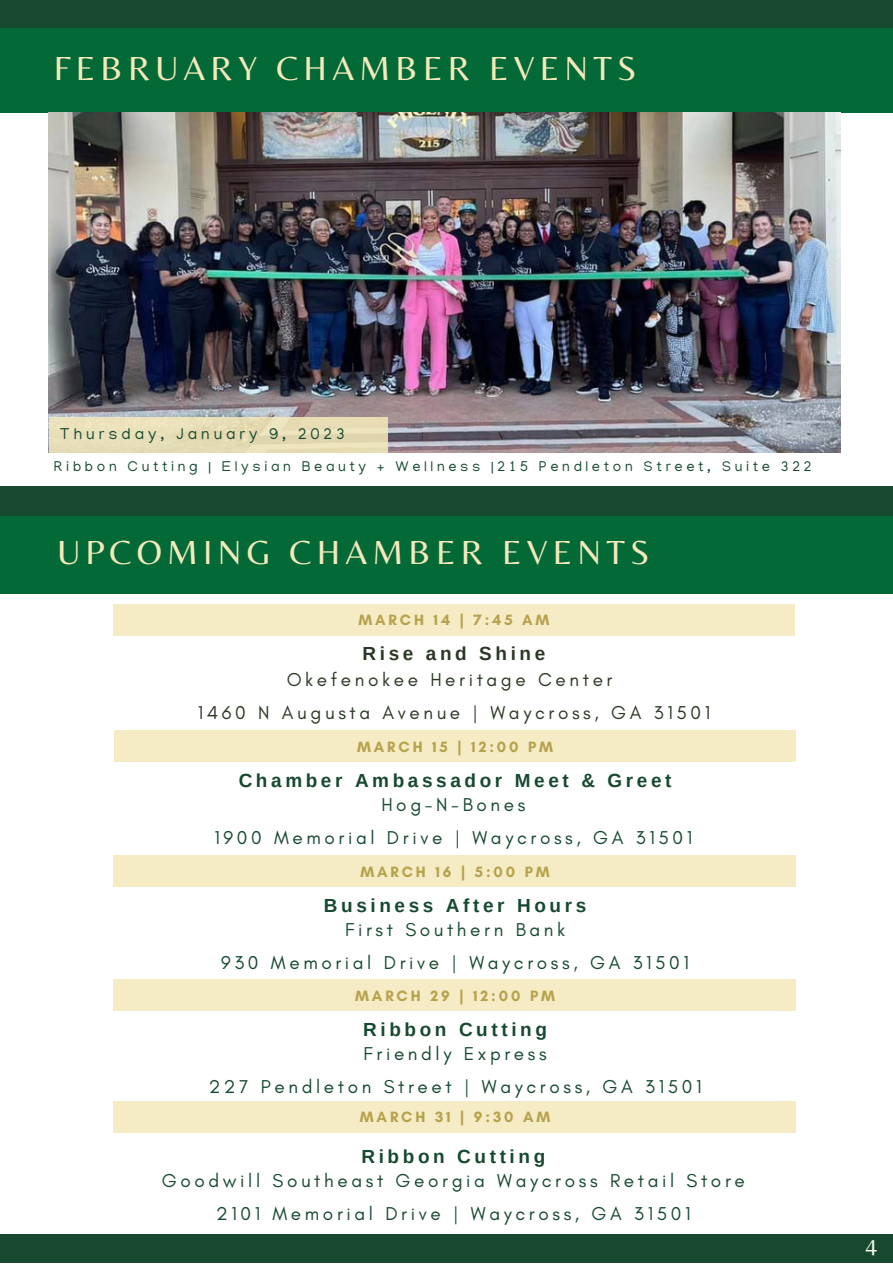
<style>
.page{position:relative;width:893px;height:1264px;background:#fff}
.page>*{position:absolute;margin:0;border:0;box-sizing:border-box;transform-origin:0 0}
.t1{font:34.65px "Belleza";letter-spacing:.15em;color:#f4e9bb}
.t2{font:22.8px "Belleza";color:#f9ffed}
.t3{font:18.9px "Glacial Indifference";letter-spacing:.19em;color:#164930}
.t4{font:700 18.9px "Arimo";letter-spacing:.19em;color:#164930}
.t5{font:18.9px "Glacial Indifference";letter-spacing:.19em;color:#2b3825}
.t6{font:700 18.9px "Arimo";letter-spacing:.19em;color:#2b3825}
.t7{font:16.05px "Manjari";letter-spacing:.25em;color:#164930}
.t8{font:700 15.15px "Glacial Indifference";letter-spacing:.19em;color:#b5a24d}
.t9{font:14.55px "Manjari";letter-spacing:.25em;color:#164930}
</style>
<div class="page">
<div style="left:0;top:8px;width:892px;height:104px;background:#036a37"></div>
<div style="left:0;top:0;width:892px;height:27px;background:#164930"></div>
<div style="left:0;top:501px;width:892px;height:93px;background:#036a37"></div>
<div style="left:0;top:1234px;width:892px;height:28px;background:#164930"></div>
<div style="left:0;top:486px;width:892px;height:30px;background:#164930"></div>
<div style="left:113px;top:604px;width:681px;height:31px;background:#f5ebc4"></div>
<div style="left:114px;top:730px;width:681px;height:31px;background:#f5ebc4"></div>
<img style="left:49px;top:112px;width:791px;height:340px">
<div style="left:49px;top:417px;width:338px;height:35px;background:#e7deb7"></div>
<div style="left:113px;top:855px;width:682px;height:32px;background:#f5ebc4"></div>
<div style="left:113px;top:979px;width:682px;height:31px;background:#f5ebc4"></div>
<div style="left:113px;top:1100px;width:682px;height:32px;background:#f5ebc4"></div>
<p class="t1" style="left:54px;top:48px;width:584px">FEBRUARY CHAMBER EVENTS</p>
<p class="t7" style="left:60px;top:427px;width:286px">Thursday, January 9, 2023</p>
<p class="t9" style="left:54px;top:460px;width:759px">Ribbon Cutting | Elysian Beauty + Wellness |215 Pendleton Street, Suite 322</p>
<p class="t1" style="left:57px;top:531px;width:593px">UPCOMING CHAMBER EVENTS</p>
<p class="t8" style="left:358px;top:611px;width:193px">MARCH 14 | 7:45 AM</p>
<p class="t6" style="left:362px;top:642px;width:184px">Rise and Shine</p>
<p class="t5" style="left:287px;top:668px;width:327px">Okefenokee Heritage Center</p>
<p class="t5" style="left:198px;top:700px;width:513px">1460 N Augusta Avenue | Waycross, GA 31501</p>
<p class="t8" style="left:357px;top:737px;width:198px">MARCH 15 | 12:00 PM</p>
<p class="t4" style="left:239px;top:770px;width:434px">Chamber Ambassador Meet &amp; Greet</p>
<p class="t3" style="left:381px;top:793px;width:145px">Hog-N-Bones</p>
<p class="t3" style="left:214px;top:825px;width:479px">1900 Memorial Drive | Waycross, GA 31501</p>
<p class="t8" style="left:360px;top:862px;width:191px">MARCH 16 | 5:00 PM</p>
<p class="t4" style="left:324px;top:895px;width:264px">Business After Hours</p>
<p class="t3" style="left:345px;top:918px;width:222px">First Southern Bank</p>
<p class="t3" style="left:221px;top:950px;width:469px">930 Memorial Drive | Waycross, GA 31501</p>
<p class="t8" style="left:355px;top:986px;width:201px">MARCH 29 | 12:00 PM</p>
<p class="t4" style="left:363px;top:1019px;width:185px">Ribbon Cutting</p>
<p class="t3" style="left:363px;top:1042px;width:185px">Friendly Express</p>
<p class="t3" style="left:209px;top:1074px;width:494px">227 Pendleton Street | Waycross, GA 31501</p>
<p class="t8" style="left:360px;top:1107px;width:192px">MARCH 31 | 9:30 AM</p>
<p class="t4" style="left:361px;top:1145px;width:185px">Ribbon Cutting</p>
<p class="t3" style="left:162px;top:1169px;width:584px">Goodwill Southeast Georgia Waycross Retail Store</p>
<p class="t3" style="left:216px;top:1201px;width:476px">2101 Memorial Drive | Waycross, GA 31501</p>
<p class="t2" style="left:865px;top:1231px;width:13px">4</p>
</div>
